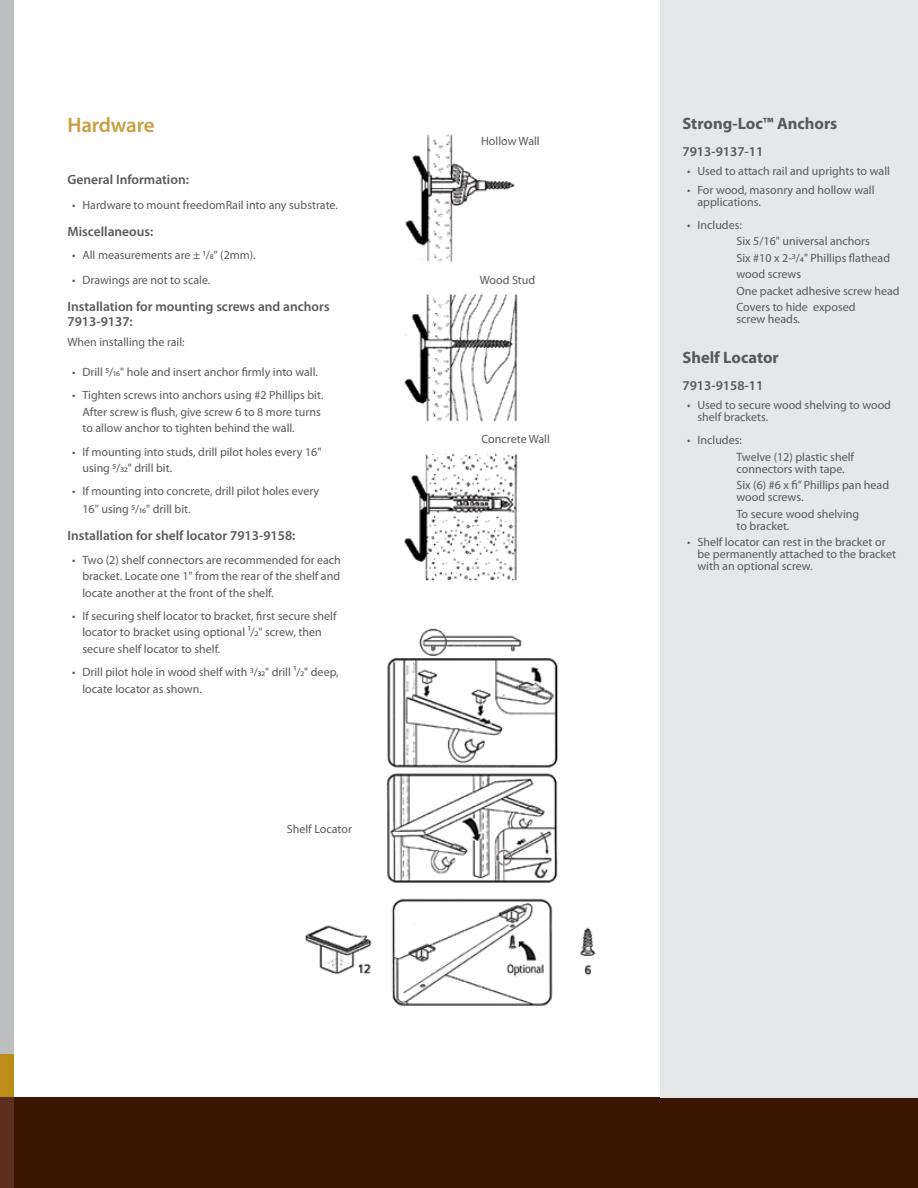
<style>
.page{position:relative;width:918px;height:1188px;background:#fff}
.page>*{position:absolute;margin:0;border:0;box-sizing:border-box;transform-origin:0 0}
.t1{font:600 21px "Myriad Pro";letter-spacing:-.01em;color:#c89f42}
.t2{font:700 16.5px "Myriad Pro";color:#58595b}
.t3{font:600 13.5px/15px "Myriad Pro";color:#58595b}
.t4{font:12px/16.5px "Myriad Pro";color:#58595b}
</style>
<div class="page">
<div style="left:0;top:1097px;width:918px;height:91px;background:#3c1605"></div>
<img style="left:404px;top:134px;width:114px;height:447px">
<img style="left:305px;top:628px;width:291px;height:378px">
<div style="left:661px;top:0;width:257px;height:1097px;background:#e6e7e8"></div>
<div style="left:0;top:0;width:14px;height:1118px;background:#bcbec0"></div>
<div style="left:0;top:1097px;width:14px;height:91px;background:#5c2e1f"></div>
<div style="left:0;top:1054px;width:14px;height:43px;background:#bc8d16"></div>
<h1 class="t1" style="left:68px;top:112px;width:89px">Hardware</h1>
<p class="t3" style="left:68px;top:172px;width:123px">General Information:</p>
<p class="t4" style="left:72px;top:196px;width:267px">• Hardware to mount freedomRail into any substrate.</p>
<p class="t3" style="left:68px;top:224px;width:87px">Miscellaneous:</p>
<p class="t4" style="left:72px;top:247px;width:185px">• All measurements are ± 1/8" (2mm).</p>
<p class="t4" style="left:72px;top:271px;width:140px">• Drawings are not to scale.</p>
<p class="t3" style="left:68px;top:299px;width:264px">Installation for mounting screws and anchors<br>7913-9137:</p>
<p class="t4" style="left:68px;top:334px;width:119px">When installing the rail:</p>
<p class="t4" style="left:72px;top:364px;width:248px">• Drill 5/16" hole and insert anchor firmly into wall.</p>
<p class="t4" style="left:82px;top:387px;width:242px;text-indent:-10px">• Tighten screws into anchors using #2 Phillips bit.<br>After screw is flush, give screw 6 to 8 more turns to allow anchor to tighten behind the wall.</p>
<p class="t4" style="left:82px;top:443px;width:240px;text-indent:-10px">• If mounting into studs, drill pilot holes every 16" using 5/32" drill bit.</p>
<p class="t4" style="left:82px;top:482px;width:238px;line-height:18px;text-indent:-10px">• If mounting into concrete, drill pilot holes every<br>16" using 5/16" drill bit.</p>
<p class="t3" style="left:68px;top:528px;width:230px">Installation for shelf locator 7913-9158:</p>
<p class="t4" style="left:82px;top:551px;width:260px;text-align:justify;text-indent:-10px">• Two (2) shelf connectors are recommended for each bracket. Locate one 1" from the rear of the shelf and locate another at the front of the shelf.</p>
<p class="t4" style="left:82px;top:607px;width:256px;text-indent:-10px">• If securing shelf locator to bracket, first secure shelf locator to bracket using optional 1/2" screw, then secure shelf locator to shelf.</p>
<p class="t4" style="left:82px;top:664px;width:258px;text-indent:-10px">• Drill pilot hole in wood shelf with 3/32" drill 1/2" deep, locate locator as shown.</p>
<p class="t4" style="left:287px;top:820px;width:67px">Shelf Locator</p>
<p class="t4" style="left:481px;top:132px;width:60px">Hollow Wall</p>
<p class="t4" style="left:480px;top:272px;width:57px">Wood Stud</p>
<p class="t4" style="left:481px;top:430px;width:70px">Concrete Wall</p>
<h2 class="t2" style="left:682px;top:113px;width:156px">Strong-Loc™ Anchors</h2>
<p class="t3" style="left:682px;top:144px;width:82px">7913-9137-11</p>
<p class="t4" style="left:687px;top:162px;width:205px">• Used to attach rail and uprights to wall</p>
<p class="t4" style="left:698px;top:183px;width:179px;line-height:12px;text-indent:-10px">• For wood, masonry and hollow wall applications.</p>
<p class="t4" style="left:736px;top:216px;width:165px;text-indent:-50px">• Includes:<br>Six 5/16" universal anchors<br>Six #10 x 2-3/4" Phillips flathead wood screws<br>One packet adhesive screw head<br>Covers to hide exposed</p>
<p class="t4" style="left:736px;top:311px;width:65px">screw heads.</p>
<h2 class="t2" style="left:682px;top:347px;width:98px">Shelf Locator</h2>
<p class="t3" style="left:682px;top:378px;width:82px">7913-9158-11</p>
<p class="t4" style="left:698px;top:399px;width:195px;line-height:12px;text-indent:-10px">• Used to secure wood shelving to wood shelf brackets.</p>
<p class="t4" style="left:736px;top:432px;width:119px;text-indent:-50px">• Includes:<br>Twelve (12) plastic shelf</p>
<p class="t4" style="left:736px;top:460px;width:154px">connectors with tape.<br>Six (6) #6 x fi” Phillips pan head</p>
<p class="t4" style="left:736px;top:489px;width:124px">wood screws.<br>To secure wood shelving</p>
<p class="t4" style="left:736px;top:517px;width:54px">to bracket.</p>
<p class="t4" style="left:698px;top:536px;width:200px;line-height:12px;text-indent:-10px">• Shelf locator can rest in the bracket or be permanently attached to the bracket with an optional screw.</p>
</div>
